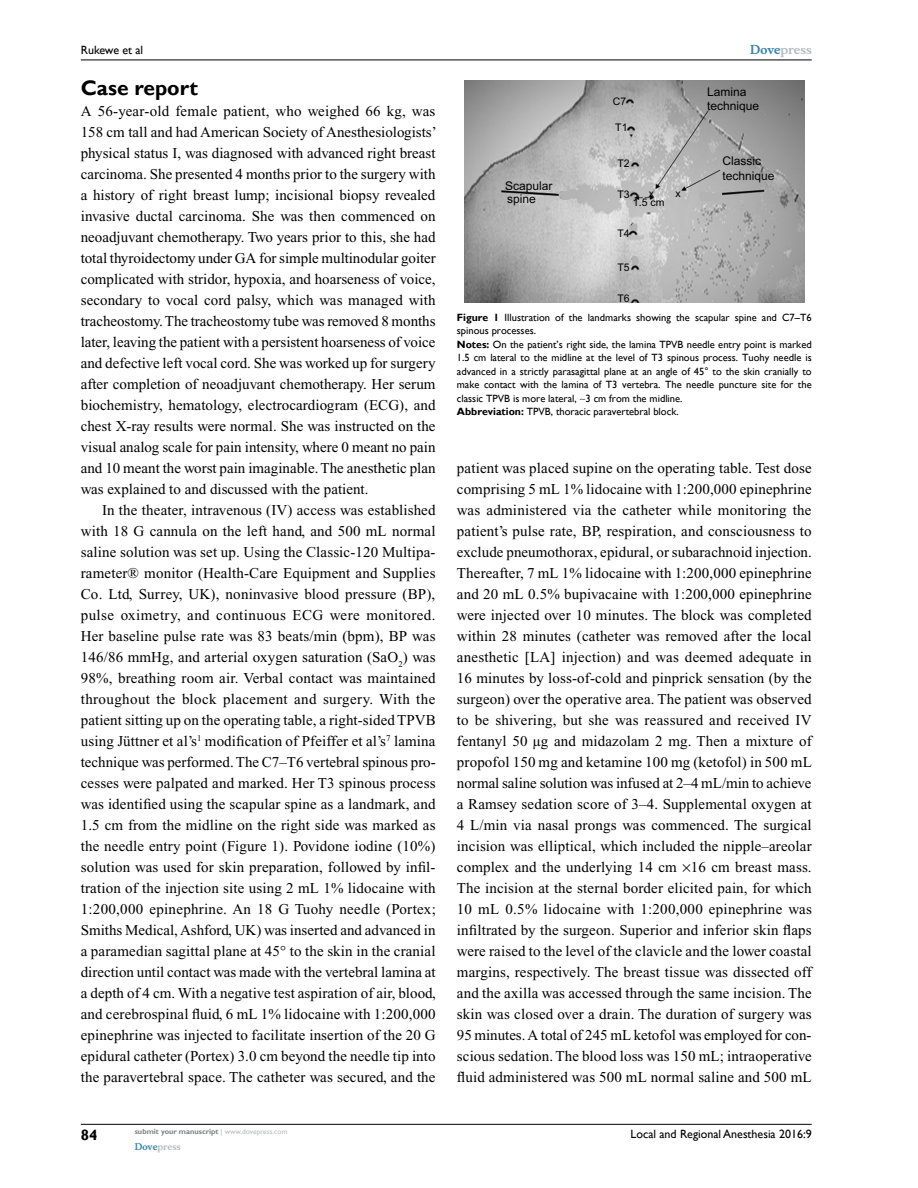
<style>
.page{position:relative;width:918px;height:1188px;background:#fff}
.page>*{position:absolute;margin:0;border:0;box-sizing:border-box;transform-origin:0 0}
.t1{font:700 21px "Gill Sans";color:#000}
.t2{font:15px/21px "Times New Roman";letter-spacing:.01em;color:#000;text-align:justify}
.t3{font:700 15px "Gill Sans";color:#000}
.t4{font:12px/14.4px "Arial";color:#000}
.t5{font:12px "Gill Sans";color:#000}
.t6{font:700 12px "Musee";color:#b8babc}
.t7{font:10.5px/13.5px "Gill Sans";color:#000}
.t8{font:10.5px "Arial";color:#000}
.t9{font:700 9px "Musee";color:#b8babc}
.t10{font:700 7.5px "Gill Sans";color:#808285}
.s1{color:#3785ad}
.s2{font-weight:700}
.s3{font-weight:400;color:#b8babc}
</style>
<div class="page">
<hr style="left:81px;top:1124px;width:731px;height:1px;background:#000">
<hr style="left:81px;top:60px;width:731px;height:1px;background:#000">
<img style="left:464px;top:81px;width:340px;height:222px">
<p class="t5" style="left:81px;top:43px;width:64px">Rukewe et al</p>
<h1 class="t1" style="left:81px;top:76px;width:119px">Case report</h1>
<p class="t2" style="left:81px;top:101px;width:357px">A 56-year-old female patient, who weighed 66 kg, was 158 cm tall and had American Society of Anesthesiologists’ physical status I, was diagnosed with advanced right breast carcinoma. She presented 4 months prior to the surgery with a history of right breast lump; incisional biopsy revealed invasive ductal carcinoma. She was then commenced on neoadjuvant chemotherapy. Two years prior to this, she had total thyroidectomy under GA for simple multinodular goiter complicated with stridor, hypoxia, and hoarseness of voice, secondary to vocal cord palsy, which was managed with tracheostomy. The tracheostomy tube was removed 8 months later, leaving the patient with a persistent hoarseness of voice and defective left vocal cord. She was worked up for surgery after completion of neoadjuvant chemotherapy. Her serum biochemistry, hematology, electrocardiogram (ECG), and chest X-ray results were normal. She was instructed on the visual analog scale for pain intensity, where 0 meant no pain and 10 meant the worst pain imaginable. The anesthetic plan was explained to and discussed with the patient.</p>
<p class="t2" style="left:81px;top:500px;width:357px;text-indent:21px">In the theater, intravenous (IV) access was established with 18 G cannula on the left hand, and 500 mL normal saline solution was set up. Using the Classic‑120 Multipa&shy;rameter® monitor (Health‑Care Equipment and Supplies Co. Ltd, Surrey, UK), noninvasive blood pressure (BP), pulse oximetry, and continuous ECG were monitored.<br>Her baseline pulse rate was 83 beats/min (bpm), BP was 146/86 mmHg, and arterial oxygen saturation (SaO<sub>2</sub>) was 98%, breathing room air. Verbal contact was maintained throughout the block placement and surgery. With the patient sitting up on the operating table, a right-sided TPVB using Jüttner et al’s<sup>1</sup> modification of Pfeiffer et al’s<sup>7</sup> lamina technique was performed. The C7–T6 vertebral spinous pro&shy;cesses were palpated and marked. Her T3 spinous process was identified using the scapular spine as a landmark, and 1.5 cm from the midline on the right side was marked as the needle entry point (Figure 1). Povidone iodine (10%) solution was used for skin preparation, followed by infil&shy;tration of the injection site using 2 mL 1% lidocaine with 1:200,000 epinephrine. An 18 G Tuohy needle (Portex; Smiths Medical, Ashford, UK) was inserted and advanced in a paramedian sagittal plane at 45° to the skin in the cranial direction until contact was made with the vertebral lamina at a depth of 4 cm. With a negative test aspiration of air, blood, and cerebrospinal fluid, 6 mL 1% lidocaine with 1:200,000 epinephrine was injected to facilitate insertion of the 20 G epidural catheter (Portex) 3.0 cm beyond the needle tip into the paravertebral space. The catheter was secured, and the</p>
<p class="t4" style="left:505px;top:178px;width:49px">Scapular</p>
<p class="t4" style="left:507px;top:191px;width:30px">spine</p>
<p class="t8" style="left:613px;top:95px;width:15px">C7</p>
<p class="t8" style="left:615px;top:122px;width:14px">T1</p>
<p class="t8" style="left:617px;top:158px;width:14px">T2</p>
<p class="t8" style="left:617px;top:188px;width:14px">T3</p>
<p class="t8" style="left:649px;top:187px;width:7px">x</p>
<p class="t8" style="left:675px;top:187px;width:7px">x</p>
<p class="t8" style="left:633px;top:196px;width:33px">1.5 cm</p>
<p class="t8" style="left:617px;top:227px;width:14px">T4</p>
<p class="t8" style="left:617px;top:261px;width:14px">T5</p>
<p class="t8" style="left:617px;top:292px;width:14px">T6</p>
<p class="t6" style="left:750px;top:43px;width:63px"><span class="s1">Dove</span>press</p>
<p class="t4" style="left:707px;top:84px;width:54px">Lamina technique</p>
<p class="t4" style="left:722px;top:154px;width:54px">Classic technique</p>
<p class="t7" style="left:457px;top:311px;width:356px"><span class="s2">Figure 1</span> Illustration of the landmarks showing the scapular spine and C7–T6 spinous processes.<br><span class="s2">Notes:</span> On the patient’s right side, the lamina TPVB needle entry point is marked 1.5 cm lateral to the midline at the level of T3 spinous process. Tuohy needle is advanced in a strictly parasagittal plane at an angle of 45° to the skin cranially to make contact with the lamina of T3 vertebra. The needle puncture site for the classic TPVB is more lateral, 3 cm from the midline.<br><span class="s2">Abbreviation:</span> TPVB, thoracic paravertebral block.</p>
<p class="t2" style="left:457px;top:458px;width:357px">patient was placed supine on the operating table. Test dose comprising 5 mL 1% lidocaine with 1:200,000 epinephrine was administered via the catheter while monitoring the patient’s pulse rate, BP, respiration, and consciousness to exclude pneumothorax, epidural, or subarachnoid injection.<br>Thereafter, 7 mL 1% lidocaine with 1:200,000 epinephrine and 20 mL 0.5% bupivacaine with 1:200,000 epinephrine were injected over 10 minutes. The block was completed within 28 minutes (catheter was removed after the local anesthetic [LA] injection) and was deemed adequate in 16 minutes by loss-of-cold and pinprick sensation (by the surgeon) over the operative area. The patient was observed to be shivering, but she was reassured and received IV fentanyl 50 μg and midazolam 2 mg. Then a mixture of propofol 150 mg and ketamine 100 mg (ketofol) in 500 mL normal saline solution was infused at 2–4 mL/min to achieve a Ramsey sedation score of 3–4. Supplemental oxygen at 4 L/min via nasal prongs was commenced. The surgical incision was elliptical, which included the nipple–areolar complex and the underlying 14 cm 16 cm breast mass.<br>The incision at the sternal border elicited pain, for which 10 mL 0.5% lidocaine with 1:200,000 epinephrine was infiltrated by the surgeon. Superior and inferior skin flaps were raised to the level of the clavicle and the lower coastal margins, respectively. The breast tissue was dissected off and the axilla was accessed through the same incision. The skin was closed over a drain. The duration of surgery was 95 minutes. A total of 245 mL ketofol was employed for con&shy;scious sedation. The blood loss was 150 mL; intraoperative fluid administered was 500 mL normal saline and 500 mL</p>
<p class="t3" style="left:81px;top:1126px;width:18px">84</p>
<p class="t10" style="left:135px;top:1127px;width:154px">submit your manuscript <span class="s3">| www.dovepress.com</span></p>
<p class="t9" style="left:135px;top:1141px;width:48px"><span class="s1">Dove</span>press</p>
<p class="t5" style="left:631px;top:1127px;width:183px">Local and Regional Anesthesia 2016:9</p>
</div>
